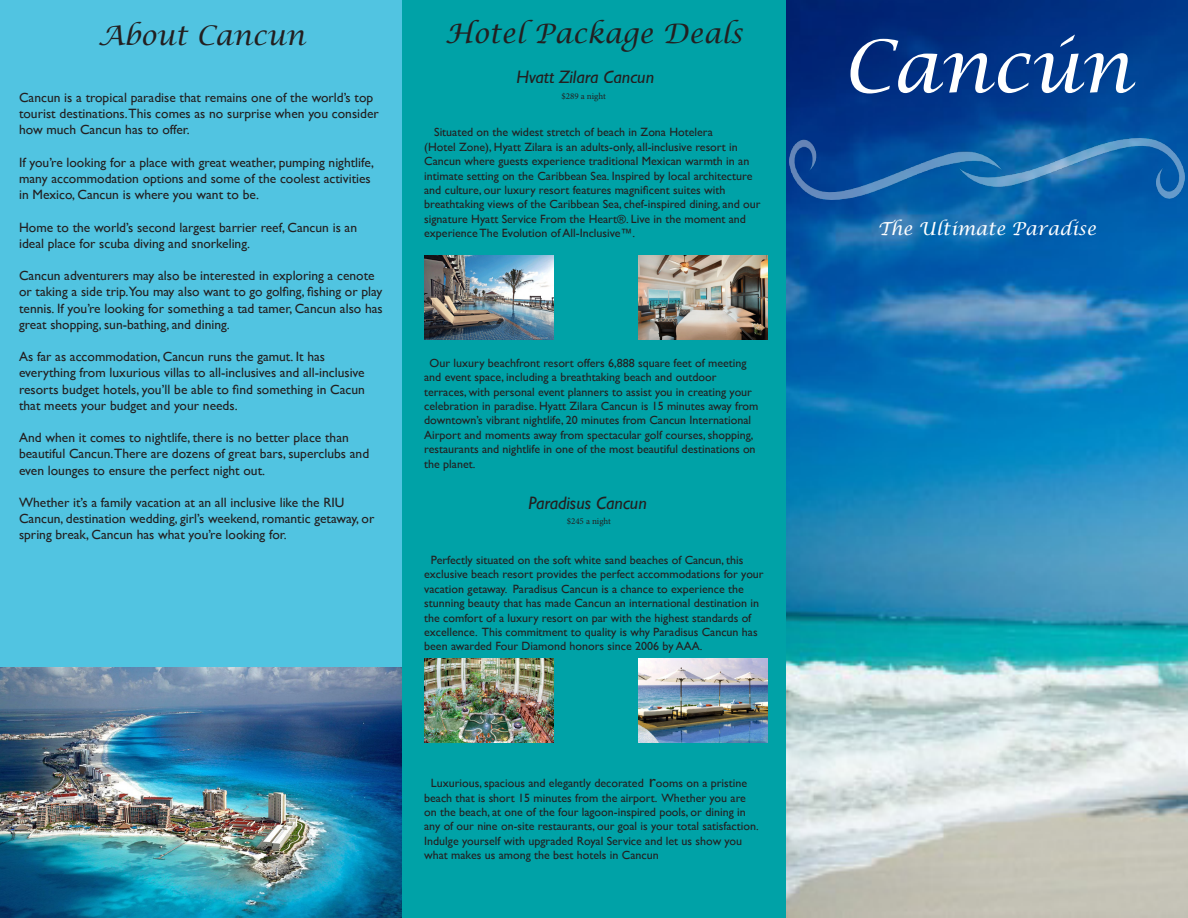
<style>
.page{position:relative;width:1188px;height:918px;background:#fff}
.page>*{position:absolute;margin:0;border:0;box-sizing:border-box;transform-origin:0 0}
.t1{font:italic 72px "Lucida Calligraphy";color:#fff}
.t2{font:italic 27px "Lucida Calligraphy";color:#231f20}
.t3{font:italic 18px "Gill Sans";color:#231f20}
.t4{font:italic 18px "Lucida Calligraphy";color:#fff}
.t5{font:13.5px/16.2px "Gill Sans";color:#231f20}
.t6{font:12px/14.4px "Gill Sans";color:#231f20}
.t7{font:9px "Minion Pro";color:#231f20}
.s1{font-size:18px}
</style>
<div class="page">
<img style="left:786px;top:0;width:402px;height:918px">
<img style="left:789px;top:139px;width:396px;height:60px">
<div style="left:402px;top:0;width:384px;height:918px;background:#00a2a7"></div>
<img style="left:424px;top:658px;width:129px;height:84px">
<div style="left:0;top:0;width:401px;height:918px;background:#51c4e1"></div>
<img style="left:1px;top:667px;width:401px;height:251px">
<img style="left:424px;top:256px;width:129px;height:84px">
<img style="left:639px;top:256px;width:129px;height:84px">
<img style="left:639px;top:658px;width:129px;height:84px">
<p class="t2" style="left:98px;top:19px;width:209px">About Cancun</p>
<p class="t5" style="left:19px;top:89px;width:361px">Cancun is a tropical paradise that remains one of the world’s top tourist destinations.This comes as no surprise when you consider how much Cancun has to offer.</p>
<p class="t5" style="left:19px;top:154px;width:357px">If you’re looking for a place with great weather, pumping nightlife, many accommodation options and some of the coolest activities in Mexico, Cancun is where you want to be.</p>
<p class="t5" style="left:19px;top:219px;width:340px">Home to the world’s second largest barrier reef, Cancun is an ideal place for scuba diving and snorkeling.</p>
<p class="t5" style="left:19px;top:267px;width:365px">Cancun adventurers may also be interested in exploring a cenote or taking a side trip.You may also want to go golfing, fishing or play tennis. If you’re looking for something a tad tamer, Cancun also has great shopping, sun-bathing, and dining.</p>
<p class="t5" style="left:19px;top:348px;width:347px">As far as accommodation, Cancun runs the gamut. It has everything from luxurious villas to all-inclusives and all-inclusive resorts budget hotels, you’ll be able to find something in Cacun that meets your budget and your needs.</p>
<p class="t5" style="left:19px;top:429px;width:352px">And when it comes to nightlife, there is no better place than beautiful Cancun.There are dozens of great bars, superclubs and even lounges to ensure the perfect night out.</p>
<p class="t5" style="left:19px;top:494px;width:357px">Whether it’s a family vacation at an all inclusive like the RIU<br>Cancun, destination wedding, girl’s weekend, romantic getaway, or spring break, Cancun has what you’re looking for.</p>
<p class="t2" style="left:445px;top:17px;width:299px">Hotel Package Deals</p>
<p class="t3" style="left:517px;top:67px;width:139px">Hyatt Zilara Cancun</p>
<p class="t7" style="left:562px;top:90px;width:46px">$289 a night</p>
<p class="t6" style="left:424px;top:125px;width:338px;text-indent:10px">Situated on the widest stretch of beach in Zona Hotelera<br>(Hotel Zone), Hyatt Zilara is an adults-only, all-inclusive resort in Cancun where guests experience traditional Mexican warmth in an intimate setting on the Caribbean Sea. Inspired by local architecture and culture, our luxury resort features magnificent suites with breathtaking views of the Caribbean Sea, chef-inspired dining, and our signature Hyatt Service From the Heart®. Live in the moment and experience The Evolution of All-Inclusive™.</p>
<p class="t6" style="left:424px;top:355px;width:336px;text-indent:5px">Our luxury beachfront resort offers 6,888 square feet of meeting and event space, including a breathtaking beach and outdoor terraces, with personal event planners to assist you in creating your celebration in paradise. Hyatt Zilara Cancun is 15 minutes away from downtown’s vibrant nightlife, 20 minutes from Cancun International Airport and moments away from spectacular golf courses, shopping, restaurants and nightlife in one of the most beautiful destinations on the planet.</p>
<p class="t3" style="left:529px;top:493px;width:120px">Paradisus Cancun</p>
<p class="t7" style="left:567px;top:516px;width:46px">$245 a night</p>
<p class="t6" style="left:424px;top:553px;width:341px;text-indent:7px">Perfectly situated on the soft white sand beaches of Cancun, this exclusive beach resort provides the perfect accommodations for your vacation getaway. Paradisus Cancun is a chance to experience the stunning beauty that has made Cancun an international destination in the comfort of a luxury resort on par with the highest standards of excellence. This commitment to quality is why Paradisus Cancun has been awarded Four Diamond honors since 2006 by AAA.</p>
<p class="t6" style="left:424px;top:776px;width:336px;text-indent:7px">Luxurious, spacious and elegantly decorated <span class="s1">r</span>ooms on a pristine beach that is short 15 minutes from the airport. Whether you are on the beach, at one of the four lagoon-inspired pools, or dining in any of our nine on-site restaurants, our goal is your total satisfaction.<br>Indulge yourself with upgraded Royal Service and let us show you what makes us among the best hotels in Cancun</p>
<p class="t1" style="left:842px;top:23px;width:291px">Cancún</p>
<p class="t4" style="left:878px;top:218px;width:220px">The Ultimate Paradise</p>
</div>
